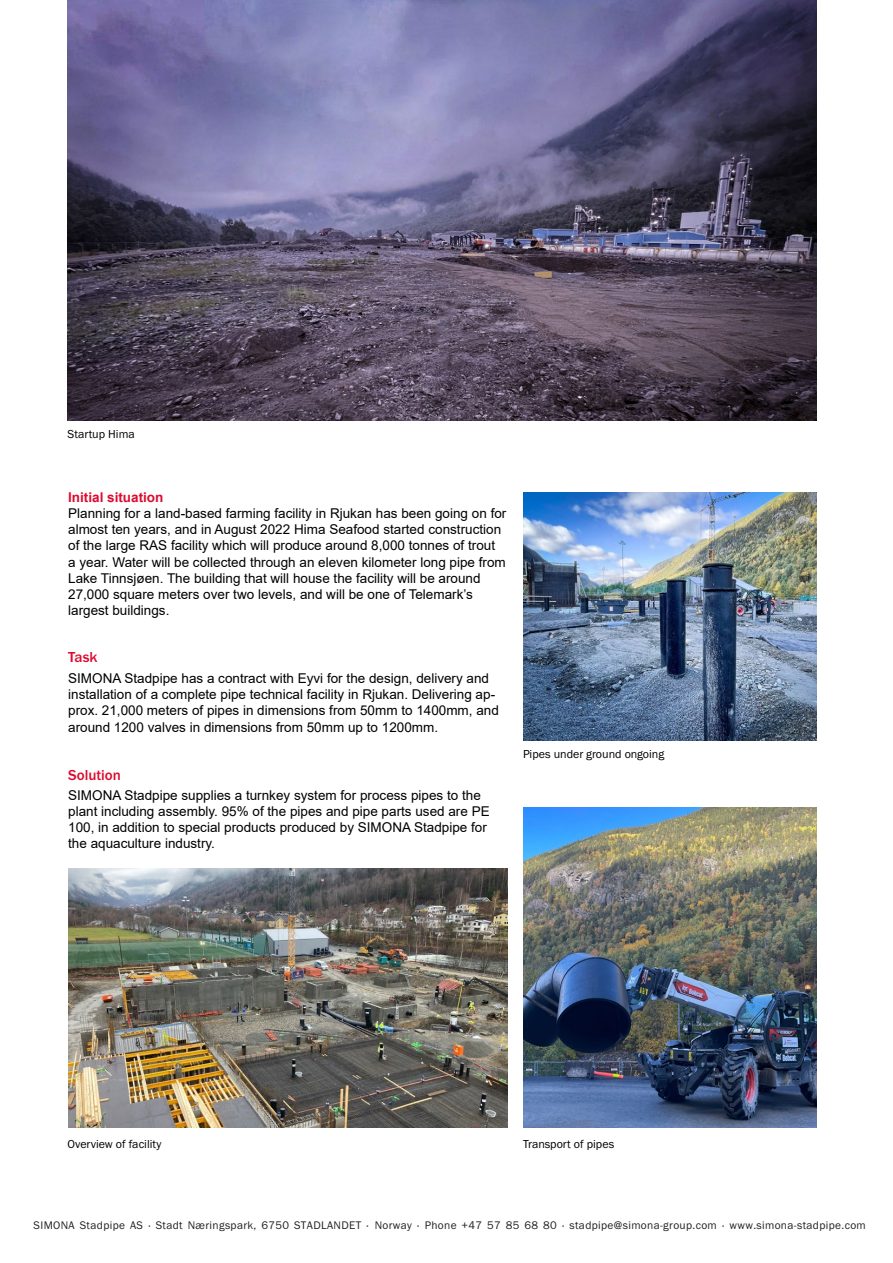
<style>
.page{position:relative;width:893px;height:1263px;background:#fff}
.page>*{position:absolute;margin:0;border:0;box-sizing:border-box;transform-origin:0 0}
.t1{font:500 15px "Franklin Gothic URW";color:#dd0b2f}
.t2{font:13.5px/16.2px "Arial";color:#000}
.t3{font:700 13.5px "Arial";color:#dd0b2f}
.t4{font:12px "Franklin Gothic URW Boo";color:#000}
.t5{font:11.4px "Franklin Gothic URW Boo";letter-spacing:.03em;color:#231f20}
.s1{font-family:"Franklin Gothic Itc T"}
</style>
<div class="page">
<img style="left:68px;top:0;width:748px;height:421px">
<img style="left:68px;top:869px;width:440px;height:258px">
<img style="left:523px;top:492px;width:293px;height:248px">
<img style="left:523px;top:808px;width:293px;height:319px">
<p class="t4" style="left:68px;top:426px;width:69px">Startup Hima</p>
<p class="t3" style="left:68px;top:488px;width:97px">Initial situation</p>
<p class="t2" style="left:68px;top:505px;width:440px">Planning for a land-based farming facility in Rjukan has been going on for almost ten years, and in August 2022 Hima Seafood started construction of the large RAS facility which will produce around 8,000 tonnes of trout<br>a year. Water will be collected through an eleven kilometer long pipe from Lake Tinnsjøen. The building that will house the facility will be around 27,000 square meters over two levels, and will be one of Telemark’s largest buildings.</p>
<p class="t1" style="left:68px;top:647px;width:31px">Task</p>
<p class="t2" style="left:68px;top:670px;width:432px">SIMONA Stadpipe has a contract with Eyvi for the design, delivery and installation of a complete pipe technical facility in Rjukan. Delivering ap&shy;prox. 21,000 meters of pipes in dimensions from 50mm to 1400mm, and around 1200 valves in dimensions from 50mm up to 1200mm.</p>
<p class="t1" style="left:68px;top:765px;width:54px">Solution</p>
<p class="t2" style="left:68px;top:787px;width:423px">SIMONA Stadpipe supplies a turnkey system for process pipes to the plant including assembly. 95% of the pipes and pipe parts used are PE 100, in addition to special products produced by SIMONA Stadpipe for the aquaculture industry.</p>
<p class="t4" style="left:523px;top:747px;width:143px">Pipes under ground ongoing</p>
<p class="t4" style="left:68px;top:1136px;width:95px">Overview of facility</p>
<p class="t4" style="left:523px;top:1136px;width:93px">Transport of pipes</p>
<p class="t5" style="left:34px;top:1218px;width:834px"><span class="s1">SIMONA</span> Stadpipe AS <span class="s1">·</span> Stadt Næringspark, 6750 STADLANDET <span class="s1">·</span> Norway <span class="s1">· Phone +4</span>7 57 85 68 80 <span class="s1">·</span> stadpipe@simona-group.com <span class="s1">· www.simona</span>-stadpipe.com</p>
</div>
